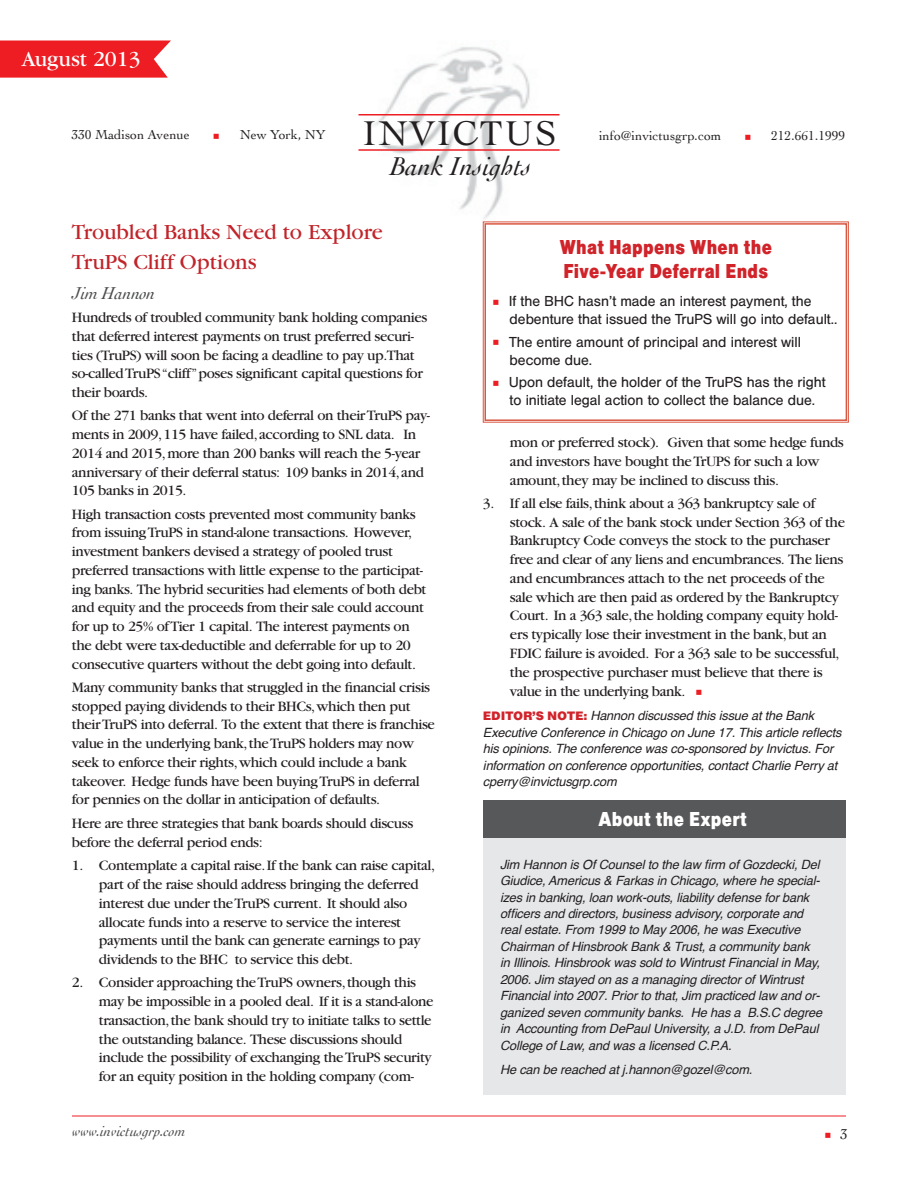
<style>
.page{position:relative;width:918px;height:1188px;background:#fff}
.page>*{position:absolute;margin:0;border:0;box-sizing:border-box;transform-origin:0 0}
.t1{font:36px "Cochin";letter-spacing:.05em;color:#231f20}
.t2{font:italic 27px "Cochin";color:#231f20}
.t3{font:22.5px/30px "Garamond";color:#c1242a}
.t4{font:22.5px "Garamond";color:#fff}
.t5{font:21px/24px "Helvetica Bold Condensed Plain";letter-spacing:.015em;color:#d1232a}
.t6{font:21px "Helvetica Bold Condensed Plain";letter-spacing:.015em;color:#fff}
.t7{font:italic 18px "Cochin";letter-spacing:-.01em;color:#4b4c4d}
.t8{font:15px/18.8px "Garamond";letter-spacing:-.025em;color:#231f20}
.t9{font:italic 15px "Cochin";color:#4b4c4d}
.t10{font:15px "Cochin";color:#231f20}
.t11{font:14.25px/18px "Helvetica BQ";color:#231f20}
.t12{font:13.5px "Cochin";color:#231f20}
.t13{font:italic 12.75px/16.5px "Helvetica";letter-spacing:-.01em;color:#231f20}
.s1{font-family:"Helvetica BQ";font-weight:900;font-style:normal;font-size:12px;color:#d1232a}
</style>
<div class="page">
<img style="left:373px;top:47px;width:157px;height:175px">
<hr style="left:358px;top:114px;width:202px;height:2px;background:#ee1d23">
<hr style="left:358px;top:149px;width:202px;height:2px;background:#ee1d23">
<hr style="left:72px;top:1116px;width:774px;height:1px;background:#ee1d23">
<svg style="left:0;top:40px;width:171px;height:38px;background:#ef2e33"></svg>
<div style="left:483px;top:819px;width:363px;height:276px;background:#e6e7e9"></div>
<div style="left:483px;top:800px;width:363px;height:38px;background:#57585a"></div>
<svg style="left:483px;top:221px;width:366px;height:202px"></svg>
<div style="left:484px;top:223px;width:363px;height:198px;border:2px solid #d95842"></div>
<svg style="left:494px;top:299px;width:5px;height:6px"></svg>
<svg style="left:494px;top:340px;width:5px;height:5px"></svg>
<svg style="left:494px;top:380px;width:5px;height:6px"></svg>
<h3 class="t4" style="left:22px;top:47px;width:120px">August 2013</h3>
<h1 class="t1" style="left:363px;top:109px;width:195px">INVICTUS</h1>
<h2 class="t2" style="left:390px;top:148px;width:143px">Bank Insights</h2>
<p class="t12" style="left:71px;top:125px;width:120px">330 Madison Avenue</p>
<p class="t12" style="left:240px;top:125px;width:87px">New York, NY</p>
<p class="t12" style="left:599px;top:126px;width:124px">info@invictusgrp.com</p>
<p class="t12" style="left:771px;top:126px;width:76px">212.661.1999</p>
<h3 class="t3" style="left:72px;top:217px;width:312px">Troubled Banks Need to Explore<br>TruPS Cliff Options</h3>
<p class="t7" style="left:72px;top:281px;width:85px">Jim Hannon</p>
<p class="t8" style="left:72px;top:308px;width:357px">Hundreds of troubled community bank holding companies that deferred interest payments on trust preferred securi&shy;ties (TruPS) will soon be facing a deadline to pay up.That so-called TruPS “cliff” poses significant capital questions for their boards.</p>
<p class="t8" style="left:72px;top:406px;width:360px">Of the 271 banks that went into deferral on their TruPS pay&shy;ments in 2009, 115 have failed, according to SNL data. In 2014 and 2015, more than 200 banks will reach the 5-year anniversary of their deferral status: 109 banks in 2014, and 105 banks in 2015.</p>
<p class="t8" style="left:72px;top:505px;width:356px">High transaction costs prevented most community banks from issuing TruPS in stand-alone transactions. However, investment bankers devised a strategy of pooled trust preferred transactions with little expense to the participat&shy;ing banks. The hybrid securities had elements of both debt and equity and the proceeds from their sale could account for up to 25% of Tier 1 capital. The interest payments on the debt were tax-deductible and deferrable for up to 20 consecutive quarters without the debt going into default.</p>
<p class="t8" style="left:72px;top:678px;width:364px">Many community banks that struggled in the financial crisis stopped paying dividends to their BHCs, which then put their TruPS into deferral. To the extent that there is franchise value in the underlying bank, the TruPS holders may now seek to enforce their rights, which could include a bank takeover. Hedge funds have been buying TruPS in deferral for pennies on the dollar in anticipation of defaults.</p>
<p class="t8" style="left:72px;top:813px;width:343px;line-height:19.5px">Here are three strategies that bank boards should discuss before the deferral period ends:</p>
<p class="t8" style="left:99px;top:856px;width:338px;text-indent:-27px">1. Contemplate a capital raise. If the bank can raise capital, part of the raise should address bringing the deferred interest due under the TruPS current. It should also allocate funds into a reserve to service the interest payments until the bank can generate earnings to pay dividends to the BHC to service this debt.</p>
<p class="t8" style="left:99px;top:973px;width:336px;text-indent:-27px">2. Consider approaching the TruPS owners, though this may be impossible in a pooled deal. If it is a stand-alone transaction, the bank should try to initiate talks to settle the outstanding balance. These discussions should include the possibility of exchanging the TruPS security for an equity position in the holding company (com-</p>
<h3 class="t5" style="left:560px;top:235px;width:214px">What Happens When the<br>Five-Year Deferral Ends</h3>
<p class="t11" style="left:509px;top:293px;width:330px">If the BHC hasn’t made an interest payment, the debenture that issued the TruPS will go into default..</p>
<p class="t11" style="left:509px;top:333px;width:293px">The entire amount of principal and interest will become due.</p>
<p class="t11" style="left:509px;top:374px;width:318px">Upon default, the holder of the TruPS has the right to initiate legal action to collect the balance due.</p>
<p class="t8" style="left:510px;top:433px;width:335px">mon or preferred stock). Given that some hedge funds and investors have bought the TrUPS for such a low amount, they may be inclined to discuss this.</p>
<p class="t8" style="left:510px;top:494px;width:337px;text-indent:-27px">3. If all else fails, think about a 363 bankruptcy sale of stock. A sale of the bank stock under Section 363 of the Bankruptcy Code conveys the stock to the purchaser free and clear of any liens and encumbrances. The liens and encumbrances attach to the net proceeds of the sale which are then paid as ordered by the Bankruptcy Court. In a 363 sale, the holding company equity hold&shy;ers typically lose their investment in the bank, but an FDIC failure is avoided. For a 363 sale to be successful, the prospective purchaser must believe that there is value in the underlying bank.</p>
<p class="t13" style="left:483px;top:708px;width:360px"><span class="s1">EDITOR’S NOTE:</span> Hannon discussed this issue at the Bank Executive Conference in Chicago on June 17. This article reflects his opinions. The conference was co-sponsored by Invictus. For information on conference opportunities, contact Charlie Perry at cperry@invictusgrp.com</p>
<h3 class="t6" style="left:598px;top:806px;width:150px">About the Expert</h3>
<p class="t13" style="left:500px;top:856px;width:324px">Jim Hannon is Of Counsel to the law firm of Gozdecki, Del Giudice, Americus &amp; Farkas in Chicago, where he special&shy;izes in banking, loan work-outs, liability defense for bank officers and directors, business advisory, corporate and real estate. From 1999 to May 2006, he was Executive Chairman of Hinsbrook Bank &amp; Trust, a community bank in Illinois. Hinsbrook was sold to Wintrust Financial in May, 2006. Jim stayed on as a managing director of Wintrust Financial into 2007. Prior to that, Jim practiced law and or&shy;ganized seven community banks. He has a B.S.C degree in Accounting from DePaul University, a J.D. from DePaul College of Law, and was a licensed C.P.A.</p>
<p class="t13" style="left:500px;top:1062px;width:254px">He can be reached at j.hannon@gozel@com.</p>
<p class="t9" style="left:72px;top:1121px;width:115px">www.invictusgrp.com</p>
<p class="t10" style="left:840px;top:1124px;width:9px">3</p>
</div>
